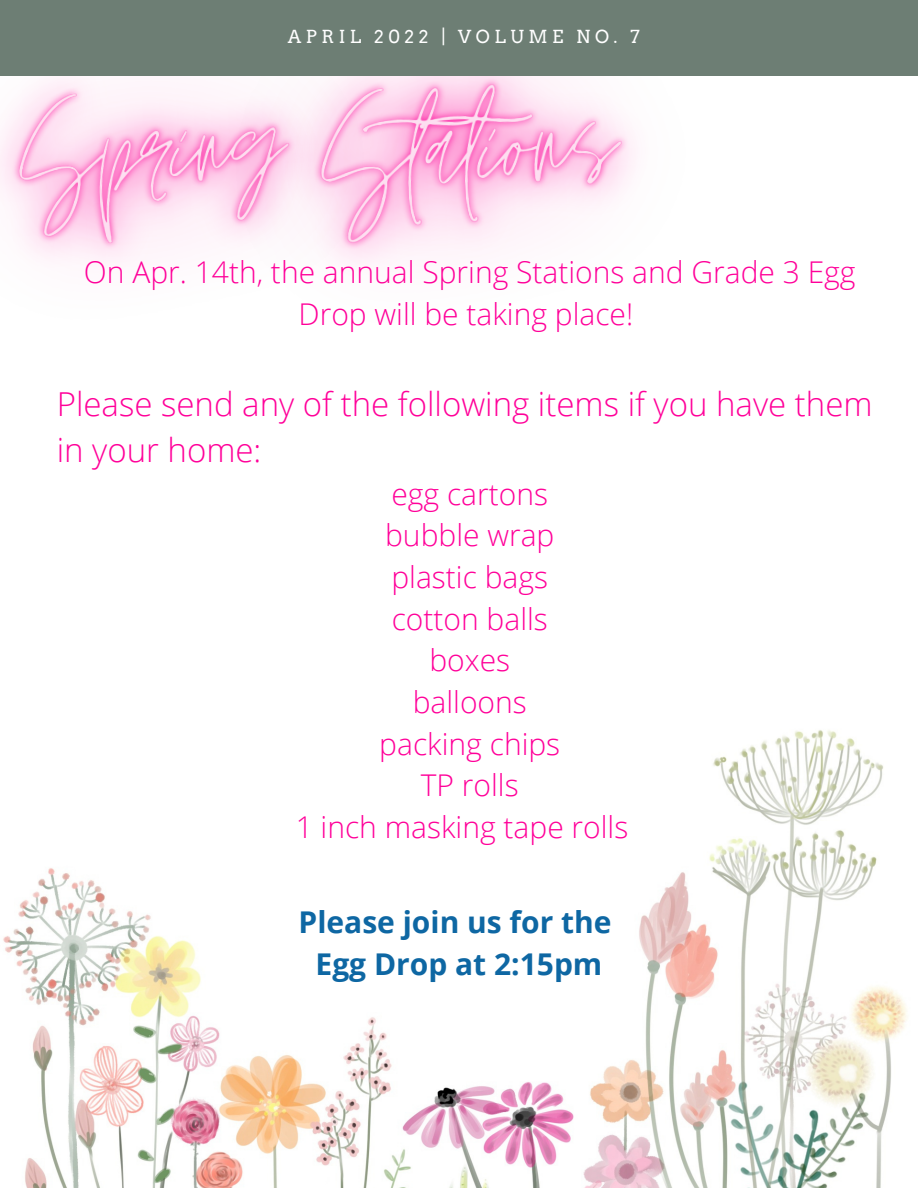
<style>
.page{position:relative;width:918px;height:1188px;background:#fff}
.page>*{position:absolute;margin:0;border:0;box-sizing:border-box;transform-origin:0 0}
.t1{font:300 33px/46.2px "Open Sans";color:#f09}
.t2{font:300 30px/41.7px "Open Sans";color:#f09;text-align:center}
.t3{font:700 30px "Open Sans";color:#0e67a3}
.t4{font:18px "Arvo";letter-spacing:.25em;color:#fff}
</style>
<div class="page">
<img style="left:3px;top:730px;width:904px;height:458px">
<img style="left:0;top:75px;width:74px;height:185px">
<img style="left:74px;top:75px;width:807px;height:191px">
<div style="left:0;top:0;width:918px;height:75px;background:#6d7e74"></div>
<p class="t4" style="left:288px;top:26px;width:354px">APRIL 2022 | VOLUME NO. 7</p>
<p class="t2" style="left:84px;top:251px;width:773px">On Apr. 14th, the annual Spring Stations and Grade 3 Egg<br>Drop will be taking place!</p>
<p class="t1" style="left:57px;top:380px;width:817px">Please send any of the following items if you have them in your home:</p>
<p class="t2" style="left:391px;top:472px;width:158px">egg cartons</p>
<p class="t2" style="left:385px;top:514px;width:171px">bubble wrap</p>
<p class="t2" style="left:391px;top:556px;width:158px">plastic bags</p>
<p class="t2" style="left:392px;top:597px;width:158px">cotton balls</p>
<p class="t2" style="left:429px;top:639px;width:82px">boxes</p>
<p class="t2" style="left:413px;top:680px;width:116px">balloons</p>
<p class="t2" style="left:379px;top:722px;width:182px">packing chips</p>
<p class="t2" style="left:421px;top:764px;width:99px">TP rolls</p>
<p class="t2" style="left:296px;top:805px;width:334px">1 inch masking tape rolls</p>
<p class="t3" style="left:299px;top:901px;width:315px">Please join us for the</p>
<p class="t3" style="left:316px;top:943px;width:288px">Egg Drop at 2:15pm</p>
</div>
